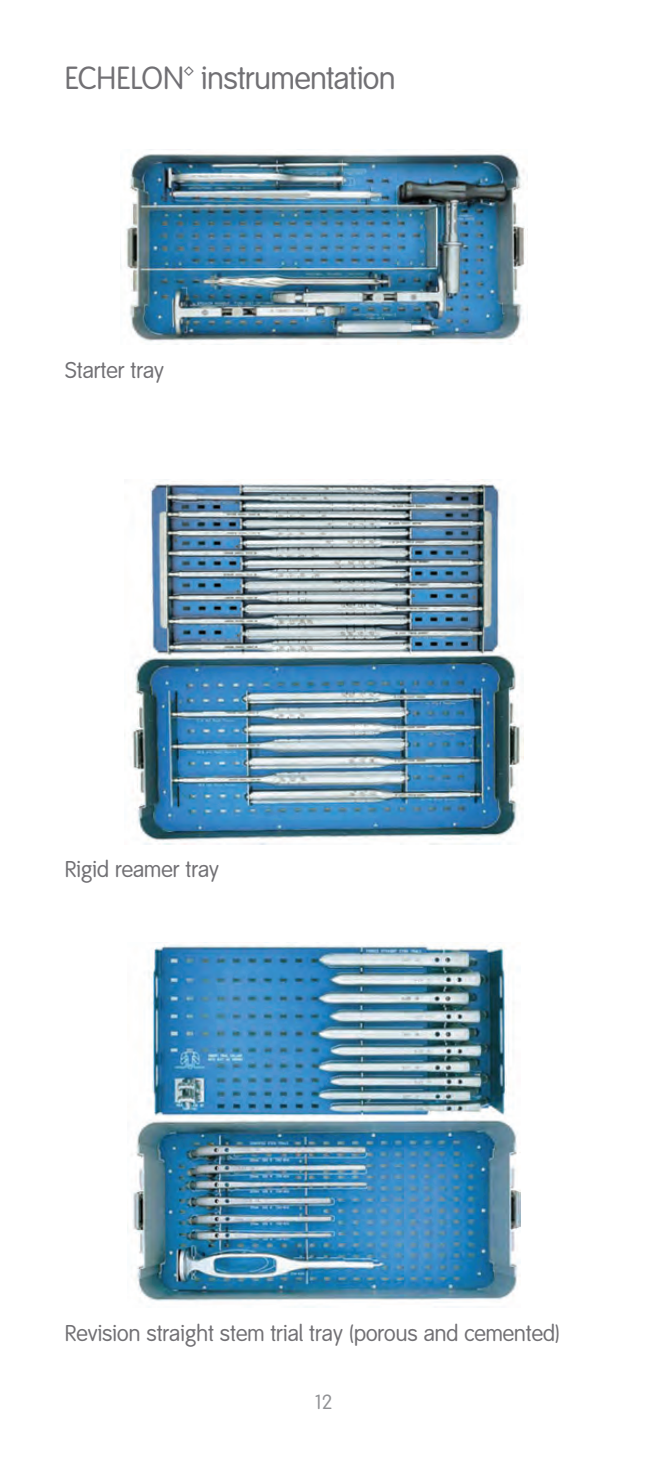
<style>
.page{position:relative;width:648px;height:1458px;background:#fff}
.page>*{position:absolute;margin:0;border:0;box-sizing:border-box;transform-origin:0 0}
.t1{font:31.5px "Smith&Nephew";letter-spacing:-.01em;color:#717074}
.t2{font:22.5px "Smith&Nephew";color:#717074}
.t3{font:20.25px "Smith&Nephew";color:#919295}
</style>
<div class="page">
<img style="left:121px;top:154px;width:404px;height:189px">
<img style="left:130px;top:480px;width:394px;height:364px">
<img style="left:132px;top:945px;width:388px;height:362px">
<h1 class="t1" style="left:65px;top:60px;width:332px">ECHELON™ instrumentation</h1>
<p class="t2" style="left:65px;top:357px;width:101px">Starter tray</p>
<p class="t2" style="left:65px;top:857px;width:156px">Rigid reamer tray</p>
<p class="t2" style="left:65px;top:1320px;width:497px">Revision straight stem trial tray (porous and cemented)</p>
<p class="t3" style="left:316px;top:1390px;width:18px">12</p>
</div>
